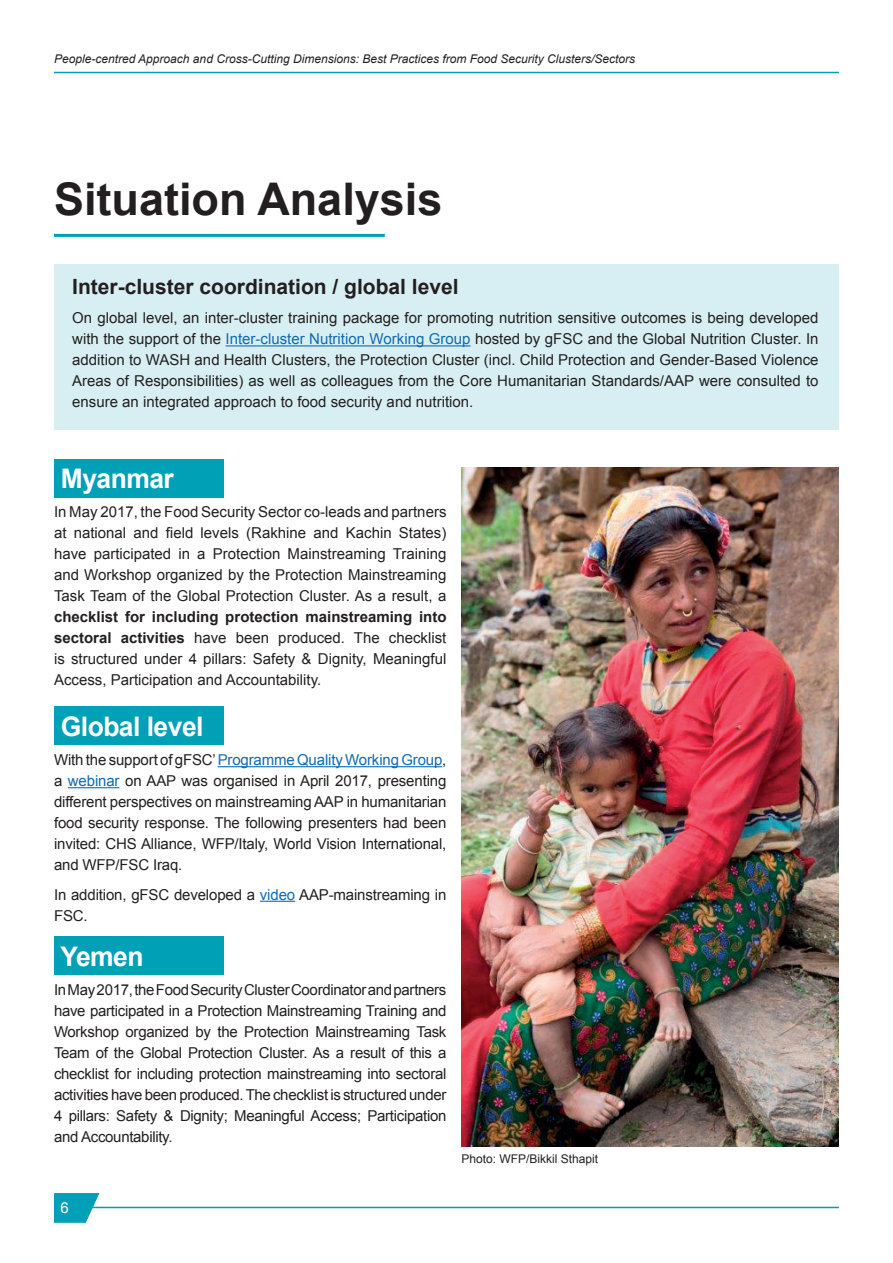
<style>
.page{position:relative;width:893px;height:1263px;background:#fff}
.page>*{position:absolute;margin:0;border:0;box-sizing:border-box;transform-origin:0 0}
.t1{font:700 45px "Arial";color:#231f20}
.t2{font:700 27px "Arial";letter-spacing:-.02em;color:#fff}
.t3{font:700 21px "Arial";color:#231f20}
.t4{font:15px/21px "Arial";letter-spacing:-.01em;color:#231f20;text-align:justify}
.t5{font:15px "Arial";color:#fff}
.t6{font:italic 12px "Arial";color:#231f20}
.t7{font:12px "Arial";color:#231f20}
.s1{color:#0e6bb6}
.s2{font-weight:700}
</style>
<div class="page">
<svg style="left:54px;top:1193px;width:45px;height:30px"></svg>
<hr style="left:54px;top:72px;width:785px;height:1px;background:#00a0b7">
<hr style="left:78px;top:1207px;width:761px;height:1px;background:#00a0b7">
<div style="left:54px;top:264px;width:785px;height:165px;background:#d7eff2"></div>
<div style="left:54px;top:937px;width:169px;height:38px;background:#00a0b7"></div>
<div style="left:54px;top:707px;width:169px;height:38px;background:#00a0b7"></div>
<div style="left:54px;top:459px;width:169px;height:38px;background:#00a0b7"></div>
<hr style="left:54px;top:234px;width:331px;height:3px;background:#00a0b7">
<hr style="left:226px;top:345px;width:245px;height:1px;background:#0e6bb6">
<hr style="left:218px;top:766px;width:224px;height:1px;background:#0e6bb6">
<hr style="left:68px;top:787px;width:51px;height:1px;background:#0e6bb6">
<hr style="left:260px;top:901px;width:35px;height:1px;background:#0e6bb6">
<img style="left:461px;top:468px;width:378px;height:679px">
<p class="t6" style="left:54px;top:51px;width:583px">People-centred Approach and Cross-Cutting Dimensions: Best Practices from Food Security Clusters/Sectors</p>
<h1 class="t1" style="left:54px;top:169px;width:390px">Situation Analysis</h1>
<h3 class="t3" style="left:72px;top:272px;width:388px">Inter-cluster coordination / global level</h3>
<p class="t4" style="left:72px;top:308px;width:748px">On global level, an inter-cluster training package for promoting nutrition sensitive outcomes is being developed with the support of the <span class="s1">Inter-cluster Nutrition Working Group</span> hosted by gFSC and the Global Nutrition Cluster. In addition to WASH and Health Clusters, the Protection Cluster (incl. Child Protection and Gender-Based Violence Areas of Responsibilities) as well as colleagues from the Core Humanitarian Standards/AAP were consulted to ensure an integrated approach to food security and nutrition.</p>
<h2 class="t2" style="left:61px;top:460px;width:114px">Myanmar</h2>
<p class="t4" style="left:54px;top:501px;width:394px">In May 2017, the Food Security Sector co-leads and partners at national and field levels (Rakhine and Kachin States) have participated in a Protection Mainstreaming Training and Workshop organized by the Protection Mainstreaming Task Team of the Global Protection Cluster. As a result, a</p>
<p class="t4" style="left:54px;top:606px;width:394px"><span class="s2">checklist for including protection mainstreaming into sectoral activities</span> have been produced. The checklist is structured under 4 pillars: Safety &amp; Dignity, Meaningful Access, Participation and Accountability.</p>
<h2 class="t2" style="left:61px;top:708px;width:144px">Global level</h2>
<p class="t4" style="left:54px;top:749px;width:394px">With the support of gFSC’ <span class="s1">Programme Quality Working Group</span>, a <span class="s1">webinar</span> on AAP was organised in April 2017, presenting different perspectives on mainstreaming AAP in humanitarian food security response. The following presenters had been invited: CHS Alliance, WFP/Italy, World Vision International, and WFP/FSC Iraq.</p>
<p class="t4" style="left:54px;top:884px;width:394px">In addition, gFSC developed a <span class="s1">video</span> AAP-mainstreaming in<br>FSC.</p>
<h2 class="t2" style="left:60px;top:938px;width:85px">Yemen</h2>
<p class="t4" style="left:54px;top:979px;width:394px">In May 2017, the Food Security Cluster Coordinator and partners have participated in a Protection Mainstreaming Training and Workshop organized by the Protection Mainstreaming Task Team of the Global Protection Cluster. As a result of this a checklist for including protection mainstreaming into sectoral activities have been produced. The checklist is structured under 4 pillars: Safety &amp; Dignity; Meaningful Access; Participation and Accountability.</p>
<p class="t5" style="left:60px;top:1198px;width:10px">6</p>
<p class="t7" style="left:461px;top:1151px;width:138px">Photo: WFP/Bikkil Sthapit</p>
</div>
